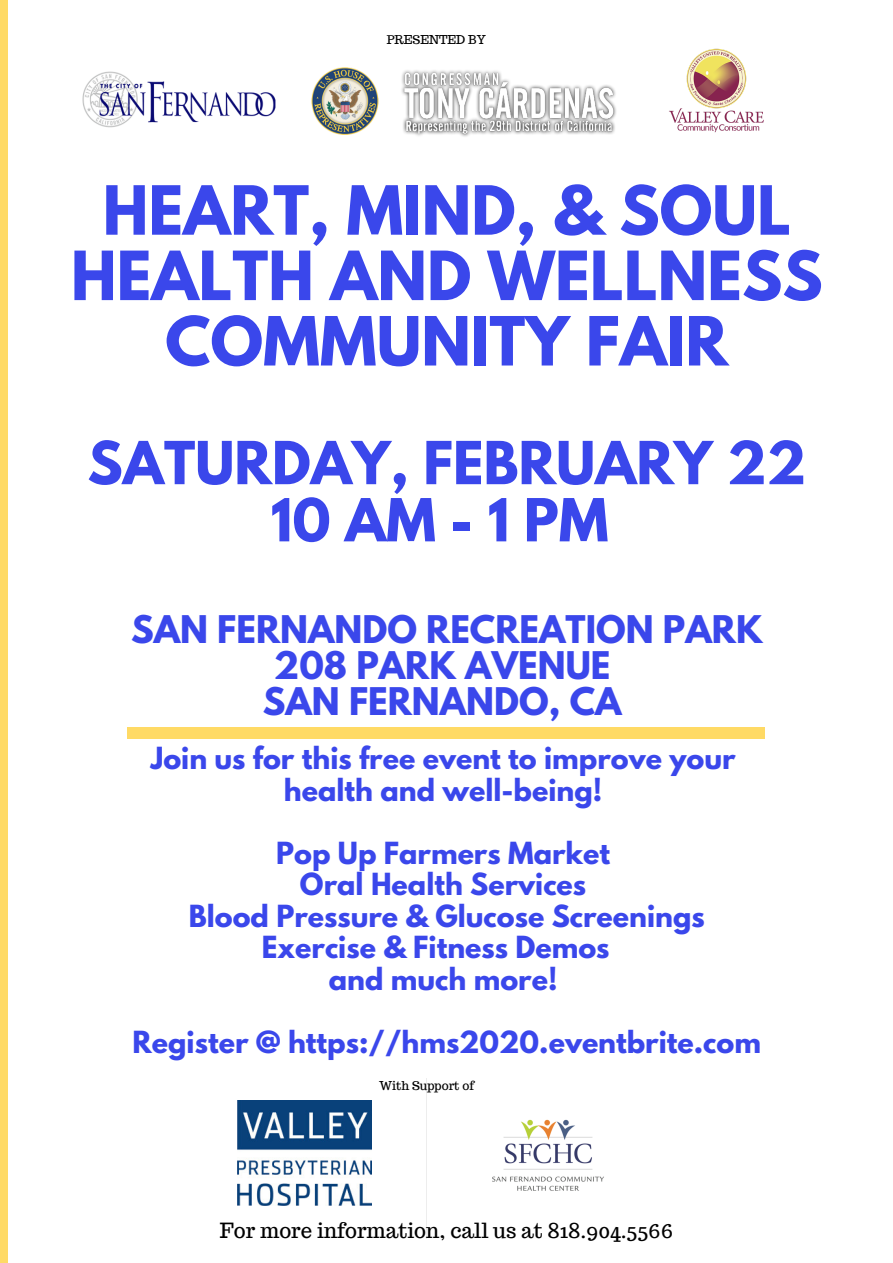
<style>
.page{position:relative;width:893px;height:1263px;background:#fff}
.page>*{position:absolute;margin:0;border:0;box-sizing:border-box;transform-origin:0 0}
.t1{font:700 60px/65.4px "League Spartan";color:#3a47eb;text-align:center}
.t2{font:700 52.5px/57.2px "League Spartan";color:#3a47eb;text-align:center}
.t3{font:700 33.75px/36.3px "League Spartan";color:#3a47eb;text-align:center}
.t4{font:700 27px/31.5px "League Spartan";color:#3a47eb;text-align:center}
.t5{font:20.48px "Trocchi";color:#000}
.t6{font:12px "Trocchi";color:#000}
</style>
<div class="page">
<div style="left:128px;top:727px;width:637px;height:11px;background:#ffda65"></div>
<img style="left:82px;top:71px;width:193px;height:57px">
<img style="left:669px;top:48px;width:95px;height:84px">
<img style="left:311px;top:67px;width:305px;height:70px">
<img style="left:237px;top:1101px;width:134px;height:104px">
<img style="left:426px;top:1079px;width:178px;height:160px">
<p class="t6" style="left:387px;top:32px;width:101px">PRESENTED BY</p>
<h1 class="t1" style="left:71px;top:185px;width:753px">HEART, MIND, &amp; SOUL<br>HEALTH AND WELLNESS<br>COMMUNITY FAIR</h1>
<h2 class="t2" style="left:87px;top:441px;width:720px">SATURDAY, FEBRUARY 22<br>10AM-1PM</h2>
<p class="t3" style="left:131px;top:615px;width:633px">SAN FERNANDO RECREATION PARK<br>208 PARK AVENUE<br>SAN FERNANDO, CA</p>
<p class="t4" style="left:151px;top:746px;width:586px">Join us for this free event to improve your health and well-being!</p>
<p class="t4" style="left:276px;top:840px;width:335px">Pop Up Farmers Market</p>
<p class="t4" style="left:300px;top:872px;width:288px">Oral Health Services</p>
<p class="t4" style="left:189px;top:903px;width:517px">Blood Pressure &amp; Glucose Screenings</p>
<p class="t4" style="left:262px;top:935px;width:349px">Exercise &amp; Fitness Demos</p>
<p class="t4" style="left:329px;top:966px;width:230px">and much more!</p>
<p class="t4" style="left:132px;top:1029px;width:630px">Register @ https://hms2020.eventbrite.com</p>
<p class="t6" style="left:379px;top:1078px;width:96px">With Support of</p>
<p class="t5" style="left:220px;top:1217px;width:455px">For more information, call us at 818.904.5566</p>
</div>
